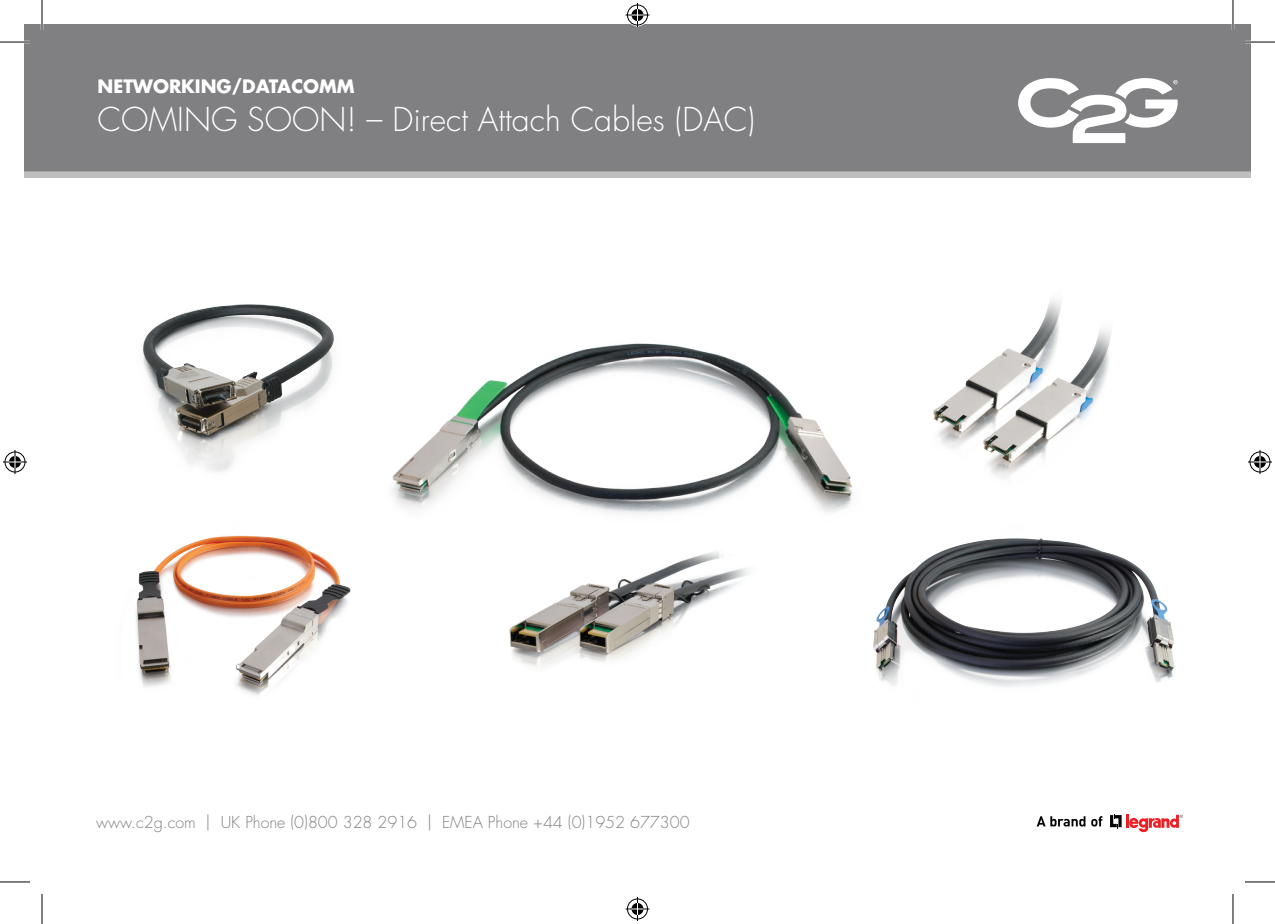
<style>
.page{position:relative;width:1275px;height:924px;background:#fff}
.page>*{position:absolute;margin:0;border:0;box-sizing:border-box;transform-origin:0 0}
.t1{font:300 32px "Futura Std";color:#fff}
.t2{font:700 18px "Futura Std";color:#fff}
.t3{font:300 16px "Futura Std";color:#808083}
</style>
<div class="page">
<div style="left:24px;top:24px;width:1227px;height:153px;background:#808083"></div>
<div style="left:24px;top:171px;width:1227px;height:8px;background:#bfbfc0"></div>
<img style="left:509px;top:551px;width:241px;height:116px">
<svg style="left:1018px;top:78px;width:159px;height:65px"></svg>
<svg style="left:1110px;top:814px;width:73px;height:19px"></svg>
<svg style="left:1036px;top:816px;width:49px;height:10px"></svg>
<svg style="left:1091px;top:816px;width:11px;height:10px"></svg>
<img style="left:392px;top:343px;width:460px;height:171px">
<img style="left:136px;top:535px;width:215px;height:160px">
<img style="left:933px;top:300px;width:178px;height:178px">
<img style="left:142px;top:304px;width:192px;height:168px">
<img style="left:873px;top:538px;width:302px;height:149px">
<hr style="left:0;top:41px;width:30px;height:2px;background:#fff">
<hr style="left:1245px;top:41px;width:30px;height:2px;background:#fff">
<hr style="left:41px;top:0;width:2px;height:30px;background:#fff">
<hr style="left:1231px;top:0;width:3px;height:30px;background:#fff">
<hr style="left:0;top:42px;width:30px;height:1px;background:#000">
<hr style="left:1245px;top:42px;width:30px;height:1px;background:#000">
<hr style="left:0;top:881px;width:30px;height:1px;background:#000">
<hr style="left:1245px;top:881px;width:30px;height:1px;background:#000">
<hr style="left:42px;top:0;width:1px;height:30px;background:#000">
<hr style="left:42px;top:893px;width:1px;height:30px;background:#000">
<hr style="left:1232px;top:0;width:1px;height:30px;background:#000">
<hr style="left:1232px;top:893px;width:1px;height:30px;background:#000">
<svg style="left:625px;top:3px;width:24px;height:24px"></svg>
<svg style="left:625px;top:897px;width:24px;height:23px"></svg>
<svg style="left:3px;top:450px;width:24px;height:24px"></svg>
<svg style="left:1248px;top:450px;width:24px;height:24px"></svg>
<p class="t2" style="left:98px;top:74px;width:258px">NETWORKING/DATACOMM</p>
<h1 class="t1" style="left:98px;top:100px;width:659px">COMING SOON! – Direct Attach Cables (DAC)</h1>
<p class="t3" style="left:96px;top:811px;width:595px">www.c2g.com | UK Phone (0)800 328 2916 | EMEA Phone +44 (0)1952 677300</p>
</div>
